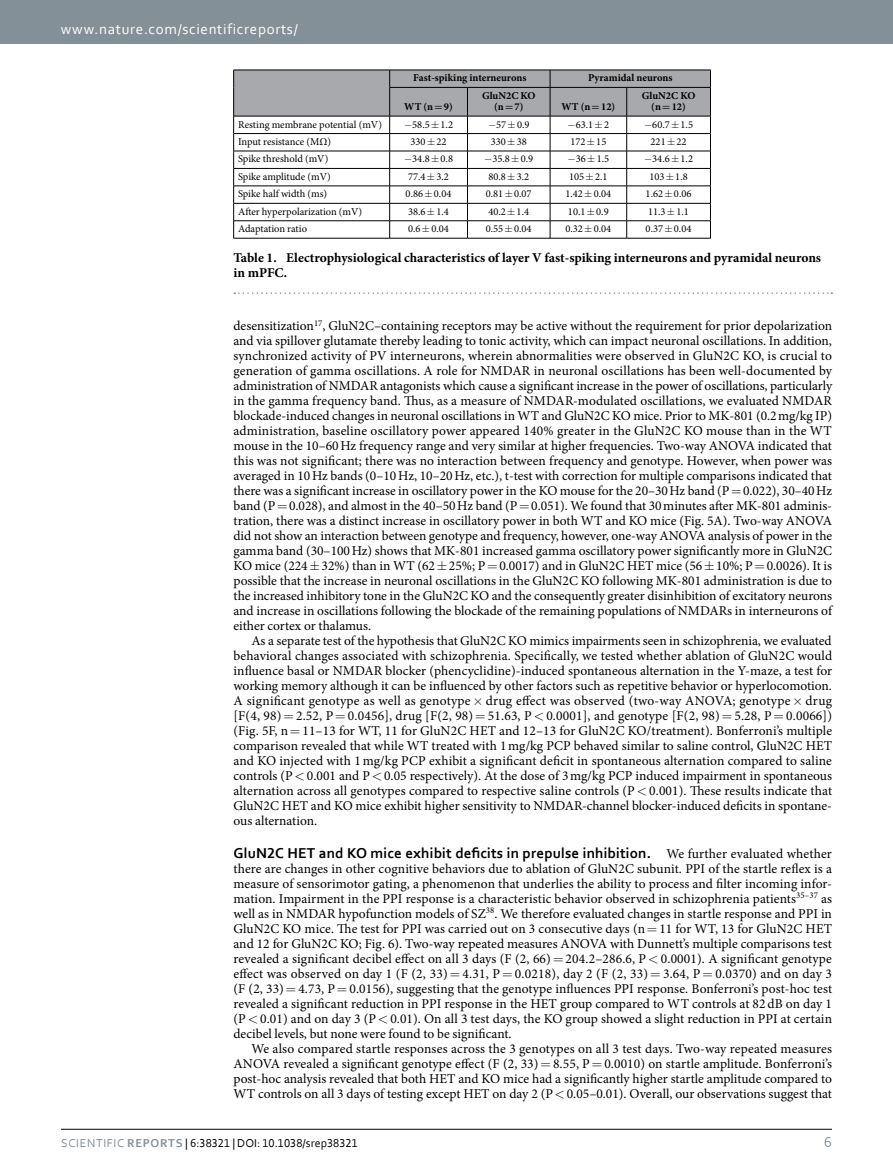
<style>
.page{position:relative;width:893px;height:1174px;background:#fff}
.page>*{position:absolute;margin:0;border:0;box-sizing:border-box;transform-origin:0 0}
.t1{font:700 15px "Corbel";letter-spacing:.01em;color:#000}
.t2{font:15px "Corbel";letter-spacing:.045em;color:#fff}
.t3{font:15px "Corbel";color:#839097}
.t4{font:13.5px/15px "Minion Pro";color:#000;text-align:justify}
.t5{font:700 13.5px/15px "Minion Pro";color:#000}
.t6{font:12px "Corbel";color:#000}
.t7{font:10.5px "Minion Pro";color:#000}
.t8{font:700 10.5px/11.2px "Minion Pro";color:#000;text-align:center}
.s1{font-family:"Minion Pro";font-weight:400;font-size:13.5px}
.s2{color:#839097}
.s3{font-weight:700;color:#839097}
</style>
<div class="page">
<div style="left:0;top:0;width:893px;height:43px;background:#839097"></div>
<hr style="left:61px;top:1129px;width:771px;height:1px;background:#000">
<svg style="left:234px;top:292px;width:598px;height:2px"></svg>
<hr style="left:233px;top:238px;width:157px;height:1px;background:#000">
<hr style="left:390px;top:238px;width:77px;height:1px;background:#000">
<hr style="left:467px;top:238px;width:83px;height:1px;background:#000">
<hr style="left:550px;top:238px;width:77px;height:1px;background:#000">
<hr style="left:627px;top:238px;width:84px;height:1px;background:#000">
<svg style="left:233px;top:70px;width:478px;height:168px"></svg>
<p class="t2" style="left:61px;top:19px;width:238px">www.nature.com/scientificreports/</p>
<p class="t8" style="left:413px;top:72px;width:115px">Fast-spiking interneurons</p>
<p class="t8" style="left:588px;top:72px;width:86px">Pyramidal neurons</p>
<p class="t8" style="left:404px;top:101px;width:50px">WT (n 9)</p>
<p class="t8" style="left:482px;top:90px;width:55px">GluN2C KO (n 7)</p>
<p class="t8" style="left:561px;top:101px;width:55px">WT (n 12)</p>
<p class="t8" style="left:642px;top:90px;width:55px">GluN2C KO (n 12)</p>
<p class="t7" style="left:238px;top:117px;width:145px">Resting membrane potential (mV)</p>
<p class="t7" style="left:404px;top:117px;width:50px">−58.5 1.2</p>
<p class="t7" style="left:488px;top:117px;width:43px">−57 0.9</p>
<p class="t7" style="left:568px;top:117px;width:43px">−63.1 2</p>
<p class="t7" style="left:644px;top:117px;width:50px">−60.7 1.5</p>
<p class="t7" style="left:238px;top:135px;width:94px">Input resistance (MΩ)</p>
<p class="t7" style="left:411px;top:135px;width:37px">330 22</p>
<p class="t7" style="left:491px;top:135px;width:37px">330 38</p>
<p class="t7" style="left:570px;top:135px;width:37px">172 15</p>
<p class="t7" style="left:651px;top:135px;width:37px">221 22</p>
<p class="t7" style="left:238px;top:152px;width:92px">Spike threshold (mV)</p>
<p class="t7" style="left:404px;top:152px;width:50px">−34.8 0.8</p>
<p class="t7" style="left:484px;top:152px;width:50px">−35.8 0.9</p>
<p class="t7" style="left:568px;top:152px;width:43px">−36 1.5</p>
<p class="t7" style="left:644px;top:152px;width:50px">−34.6 1.2</p>
<p class="t7" style="left:238px;top:169px;width:94px">Spike amplitude (mV)</p>
<p class="t7" style="left:408px;top:169px;width:42px">77.4 3.2</p>
<p class="t7" style="left:488px;top:169px;width:42px">80.8 3.2</p>
<p class="t7" style="left:569px;top:169px;width:40px">105 2.1</p>
<p class="t7" style="left:649px;top:169px;width:40px">103 1.8</p>
<p class="t7" style="left:238px;top:187px;width:91px">Spike half width (ms)</p>
<p class="t7" style="left:406px;top:187px;width:47px">0.86 0.04</p>
<p class="t7" style="left:486px;top:187px;width:47px">0.81 0.07</p>
<p class="t7" style="left:565px;top:187px;width:47px">1.42 0.04</p>
<p class="t7" style="left:646px;top:187px;width:47px">1.62 0.06</p>
<p class="t7" style="left:238px;top:204px;width:126px">After hyperpolarization (mV)</p>
<p class="t7" style="left:408px;top:204px;width:42px">38.6 1.4</p>
<p class="t7" style="left:488px;top:204px;width:42px">40.2 1.4</p>
<p class="t7" style="left:568px;top:204px;width:42px">10.1 0.9</p>
<p class="t7" style="left:648px;top:204px;width:42px">11.3 1.1</p>
<p class="t7" style="left:238px;top:222px;width:70px">Adaptation ratio</p>
<p class="t7" style="left:408px;top:222px;width:42px">0.6 0.04</p>
<p class="t7" style="left:486px;top:222px;width:47px">0.55 0.04</p>
<p class="t7" style="left:565px;top:222px;width:47px">0.32 0.04</p>
<p class="t7" style="left:646px;top:222px;width:47px">0.37 0.04</p>
<p class="t5" style="left:233px;top:250px;width:589px">Table 1. Electrophysiological characteristics of layer V fast-spiking interneurons and pyramidal neurons in mPFC.</p>
<p class="t4" style="left:233px;top:318px;width:600px">desensitization<sup>17</sup>, GluN2C–containing receptors may be active without the requirement for prior depolarization and via spillover glutamate thereby leading to tonic activity, which can impact neuronal oscillations. In addition, synchronized activity of PV interneurons, wherein abnormalities were observed in GluN2C KO, is crucial to generation of gamma oscillations. A role for NMDAR in neuronal oscillations has been well-documented by administration of NMDAR antagonists which cause a significant increase in the power of oscillations, particularly in the gamma frequency band. Thus, as a measure of NMDAR-modulated oscillations, we evaluated NMDAR blockade-induced changes in neuronal oscillations in WT and GluN2C KO mice. Prior to MK-801 (0.2mg/kg IP) administration, baseline oscillatory power appeared 140% greater in the GluN2C KO mouse than in the WT mouse in the 10–60Hz frequency range and very similar at higher frequencies. Two-way ANOVA indicated that this was not significant; there was no interaction between frequency and genotype. However, when power was averaged in 10Hz bands (0–10Hz, 10–20Hz, etc.), t-test with correction for multiple comparisons indicated that there was a significant increase in oscillatory power in the KO mouse for the 20–30Hz band (P 0.022), 30–40Hz band (P 0.028), and almost in the 40–50Hz band (P 0.051). We found that 30minutes after MK-801 adminis&shy;tration, there was a distinct increase in oscillatory power in both WT and KO mice (Fig. 5A). Two-way ANOVA did not show an interaction between genotype and frequency, however, one-way ANOVA analysis of power in the gamma band (30–100Hz) shows that MK-801 increased gamma oscillatory power significantly more in GluN2C KO mice (224 32%) than in WT (62 25%; P 0.0017) and in GluN2C HET mice (56 10%; P 0.0026). It is possible that the increase in neuronal oscillations in the GluN2C KO following MK-801 administration is due to the increased inhibitory tone in the GluN2C KO and the consequently greater disinhibition of excitatory neurons and increase in oscillations following the blockade of the remaining populations of NMDARs in interneurons of either cortex or thalamus.</p>
<p class="t4" style="left:233px;top:633px;width:600px;text-indent:18px">As a separate test of the hypothesis that GluN2C KO mimics impairments seen in schizophrenia, we evaluated behavioral changes associated with schizophrenia. Specifically, we tested whether ablation of GluN2C would influence basal or NMDAR blocker (phencyclidine)-induced spontaneous alternation in the Y-maze, a test for working memory although it can be influenced by other factors such as repetitive behavior or hyperlocomotion.<br>A significant genotype as well as genotype drug effect was observed (two-way ANOVA; genotype drug [F(4, 98) 2.52, P 0.0456], drug [F(2, 98) 51.63, P 0.0001], and genotype [F(2, 98) 5.28, P 0.0066]) (Fig. 5F, n 11–13 for WT, 11 for GluN2C HET and 12–13 for GluN2C KO/treatment). Bonferroni’s multiple comparison revealed that while WT treated with 1mg/kg PCP behaved similar to saline control, GluN2C HET and KO injected with 1 mg/kg PCP exhibit a significant deficit in spontaneous alternation compared to saline controls (P 0.001 and P 0.05 respectively). At the dose of 3mg/kg PCP induced impairment in spontaneous alternation across all genotypes compared to respective saline controls (P 0.001). These results indicate that GluN2C HET and KO mice exhibit higher sensitivity to NMDAR-channel blocker-induced deficits in spontane&shy;ous alternation.</p>
<p class="t1" style="left:233px;top:843px;width:600px">GluN2C HET and KO mice exhibit deficits in prepulse inhibition. <span class="s1">We further evaluated whether</span></p>
<p class="t4" style="left:233px;top:861px;width:600px">there are changes in other cognitive behaviors due to ablation of GluN2C subunit. PPI of the startle reflex is a measure of sensorimotor gating, a phenomenon that underlies the ability to process and filter incoming infor&shy;mation. Impairment in the PPI response is a characteristic behavior observed in schizophrenia patients<sup>35–37</sup> as well as in NMDAR hypofunction models of SZ<sup>38</sup>. We therefore evaluated changes in startle response and PPI in GluN2C KO mice. The test for PPI was carried out on 3 consecutive days (n 11 for WT, 13 for GluN2C HET and 12 for GluN2C KO; Fig. 6). Two-way repeated measures ANOVA with Dunnett’s multiple comparisons test revealed a significant decibel effect on all 3 days (F (2, 66) 204.2–286.6, P 0.0001). A significant genotype effect was observed on day 1 (F (2, 33) 4.31, P 0.0218), day 2 (F (2, 33) 3.64, P 0.0370) and on day 3 (F (2, 33) 4.73, P 0.0156), suggesting that the genotype influences PPI response. Bonferroni’s post-hoc test revealed a significant reduction in PPI response in the HET group compared to WT controls at 82 dB on day 1 (P 0.01) and on day 3 (P 0.01). On all 3 test days, the KO group showed a slight reduction in PPI at certain decibel levels, but none were found to be significant.</p>
<p class="t4" style="left:233px;top:1041px;width:600px;text-indent:18px">We also compared startle responses across the 3 genotypes on all 3 test days. Two-way repeated measures ANOVA revealed a significant genotype effect (F (2, 33) 8.55, P 0.0010) on startle amplitude. Bonferroni’s post-hoc analysis revealed that both HET and KO mice had a significantly higher startle amplitude compared to WT controls on all 3 days of testing except HET on day 2 (P 0.05–0.01). Overall, our observations suggest that</p>
<p class="t6" style="left:61px;top:1135px;width:298px"><span class="s2">Scientific</span> <span class="s3">Reports</span> | 6:38321 | DOI: 10.1038/srep38321</p>
<p class="t3" style="left:824px;top:1132px;width:9px">6</p>
</div>
